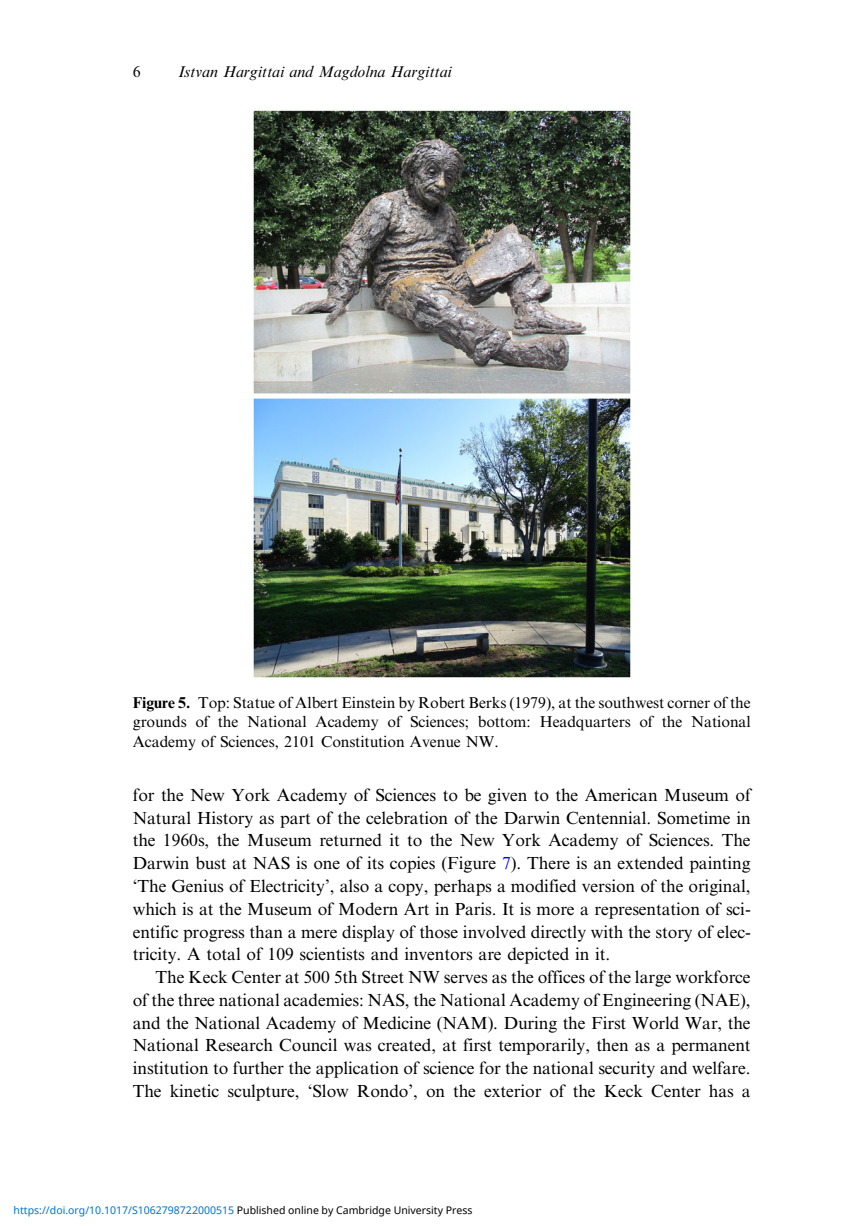
<style>
.page{position:relative;width:864px;height:1226px;background:#fff}
.page>*{position:absolute;margin:0;border:0;box-sizing:border-box;transform-origin:0 0}
.t1{font:17.5px/22.8px "Adv O Ta 20 b 42 a 7";color:#000;text-align:justify}
.t2{font:15.75px/19.2px "Adv O Ta 20 b 42 a 7";color:#000;text-align:justify}
.t3{font:15.75px "Adv OT5 cf 73554.I";color:#000}
.t4{font:10.5px "Noto Sans";color:#0172cf}
.s1{font-family:"Adv OT63936 fca.B"}
.s2{color:#00f}
.s3{font-style:inherit}
.s4{color:#000}
</style>
<div class="page">
<img style="left:252px;top:110px;width:379px;height:568px">
<p class="t2" style="left:133px;top:63px;width:9px">6</p>
<p class="t3" style="left:178px;top:66px;width:275px">Istvan Hargittai and Magdolna Hargittai</p>
<p class="t2" style="left:133px;top:694px;width:619px"><span class="s1">Figure 5.</span> Top: Statue of Albert Einstein by Robert Berks (1979), at the southwest corner of the grounds of the National Academy of Sciences; bottom: Headquarters of the National Academy of Sciences, 2101 Constitution Avenue NW.</p>
<p class="t1" style="left:133px;top:785px;width:619px">for the New York Academy of Sciences to be given to the American Museum of Natural History as part of the celebration of the Darwin Centennial. Sometime in the 1960s, the Museum returned it to the New York Academy of Sciences. The Darwin bust at NAS is one of its copies (Figure <span class="s2">7</span>). There is an extended painting <span class="s3">‘</span>The Genius of Electricity<span class="s3">’</span>, also a copy, perhaps a modified version of the original, which is at the Museum of Modern Art in Paris. It is more a representation of sci&shy;entific progress than a mere display of those involved directly with the story of elec&shy;tricity. A total of 109 scientists and inventors are depicted in it.</p>
<p class="t1" style="left:133px;top:967px;width:619px;text-indent:23px">The Keck Center at 500 5th Street NW serves as the offices of the large workforce of the three national academies: NAS, the National Academy of Engineering (NAE), and the National Academy of Medicine (NAM). During the First World War, the National Research Council was created, at first temporarily, then as a permanent institution to further the application of science for the national security and welfare.<br>The kinetic sculpture, <span class="s3">‘</span>Slow Rondo<span class="s3">’</span>, on the exterior of the Keck Center has a</p>
<p class="t4" style="left:14px;top:1202px;width:460px">https://doi.org/10.1017/S1062798722000515 <span class="s4">Published online by Cambridge University Press</span></p>
</div>
